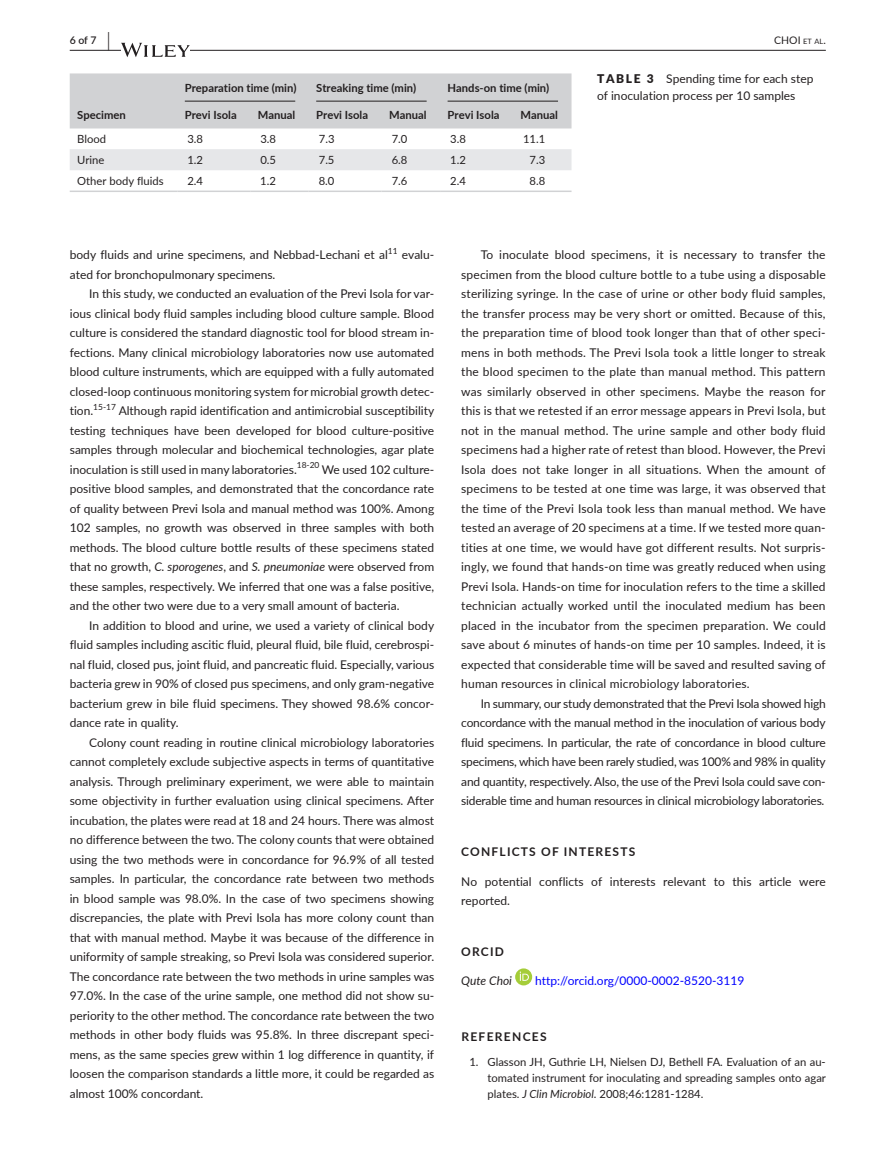
<style>
.page{position:relative;width:893px;height:1174px;background:#fff}
.page>*{position:absolute;margin:0;border:0;box-sizing:border-box;transform-origin:0 0}
.t1{font:12px/19.5px "Lato";color:#231f20;text-align:justify}
.t2{font:12px "Lato";color:#00f}
.t3{font:700 12px "Lato";letter-spacing:.1em;color:#231f20}
.t4{font:italic 12px "Lato";color:#231f20}
.t5{font:11.25px/15.8px "Lato";color:#231f20;text-align:justify}
.t6{font:700 11.25px "Lato";color:#231f20}
.t7{font:10.5px "Lato";color:#231f20}
.t8{font:600 10.5px "Lato";color:#231f20}
.s1{font-size:19.5px}
.s2{font-size:7.35px}
.s3{font-weight:900}
.s4{font-style:italic}
</style>
<div class="page">
<hr style="left:70px;top:50px;width:756px;height:1px;background:#231f20">
<svg style="left:121px;top:43px;width:69px;height:14px"></svg>
<svg style="left:515px;top:968px;width:17px;height:17px"></svg>
<svg style="left:520px;top:971px;width:9px;height:9px"></svg>
<div style="left:70px;top:73px;width:501px;height:55px;background:#d1d2d4"></div>
<div style="left:70px;top:149px;width:501px;height:21px;background:#e6e7e9"></div>
<hr style="left:70px;top:190px;width:107px;height:2px;background:#d1d2d4">
<hr style="left:177px;top:190px;width:73px;height:2px;background:#d1d2d4">
<hr style="left:250px;top:190px;width:59px;height:2px;background:#d1d2d4">
<hr style="left:309px;top:190px;width:73px;height:2px;background:#d1d2d4">
<hr style="left:382px;top:190px;width:58px;height:2px;background:#d1d2d4">
<hr style="left:440px;top:190px;width:73px;height:2px;background:#d1d2d4">
<hr style="left:513px;top:190px;width:58px;height:2px;background:#d1d2d4">
<hr style="left:185px;top:101px;width:110px;height:1px;background:#231f20">
<hr style="left:316px;top:101px;width:111px;height:1px;background:#231f20">
<hr style="left:448px;top:101px;width:110px;height:1px;background:#231f20">
<p class="t8" style="left:70px;top:33px;width:42px">6 of 7 <span class="s1">|</span></p>
<p class="t7" style="left:774px;top:33px;width:53px">CHOI <span class="s2">et al</span>.</p>
<p class="t6" style="left:77px;top:107px;width:50px">Specimen</p>
<p class="t6" style="left:185px;top:79px;width:113px">Preparation time (min)</p>
<p class="t6" style="left:316px;top:79px;width:102px">Streaking time (min)</p>
<p class="t6" style="left:448px;top:79px;width:103px">Hands-on time (min)</p>
<p class="t6" style="left:185px;top:107px;width:53px">Previ Isola</p>
<p class="t6" style="left:258px;top:107px;width:39px">Manual</p>
<p class="t6" style="left:316px;top:107px;width:53px">Previ Isola</p>
<p class="t6" style="left:389px;top:107px;width:39px">Manual</p>
<p class="t6" style="left:448px;top:107px;width:53px">Previ Isola</p>
<p class="t6" style="left:520px;top:107px;width:39px">Manual</p>
<p class="t5" style="left:77px;top:131px;width:30px">Blood</p>
<p class="t5" style="left:187px;top:131px;width:17px">3.8</p>
<p class="t5" style="left:260px;top:131px;width:17px">3.8</p>
<p class="t5" style="left:319px;top:131px;width:17px">7.3</p>
<p class="t5" style="left:392px;top:131px;width:17px">7.0</p>
<p class="t5" style="left:450px;top:131px;width:17px">3.8</p>
<p class="t5" style="left:523px;top:131px;width:24px">11.1</p>
<p class="t5" style="left:77px;top:152px;width:29px">Urine</p>
<p class="t5" style="left:187px;top:152px;width:17px">1.2</p>
<p class="t5" style="left:260px;top:152px;width:17px">0.5</p>
<p class="t5" style="left:319px;top:152px;width:17px">7.5</p>
<p class="t5" style="left:392px;top:152px;width:17px">6.8</p>
<p class="t5" style="left:450px;top:152px;width:17px">1.2</p>
<p class="t5" style="left:530px;top:152px;width:17px">7.3</p>
<p class="t5" style="left:77px;top:173px;width:88px">Other body fluids</p>
<p class="t5" style="left:187px;top:173px;width:17px">2.4</p>
<p class="t5" style="left:260px;top:173px;width:17px">1.2</p>
<p class="t5" style="left:319px;top:173px;width:17px">8.0</p>
<p class="t5" style="left:392px;top:173px;width:17px">7.6</p>
<p class="t5" style="left:450px;top:173px;width:17px">2.4</p>
<p class="t5" style="left:530px;top:173px;width:17px">8.8</p>
<p class="t1" style="left:597px;top:70px;width:218px;line-height:16.5px"><span class="s3">TABLE 3</span> Spending time for each step of inoculation process per 10 samples</p>
<p class="t1" style="left:70px;top:244px;width:366px">body fluids and urine specimens, and Nebbad-Lechani et al<sup>11</sup> evalu&shy;ated for bronchopulmonary specimens.</p>
<p class="t1" style="left:70px;top:283px;width:366px;text-indent:20px">In this study, we conducted an evaluation of the Previ Isola for var&shy;ious clinical body fluid samples including blood culture sample. Blood culture is considered the standard diagnostic tool for blood stream in&shy;fections. Many clinical microbiology laboratories now use automated blood culture instruments, which are equipped with a fully automated closed-loop continuous monitoring system for microbial growth detec&shy;tion.<sup>15-17</sup> Although rapid identification and antimicrobial susceptibility testing techniques have been developed for blood culture-positive samples through molecular and biochemical technologies, agar plate inoculation is still used in many laboratories.<sup>18-20</sup> We used 102 culture&shy;positive blood samples, and demonstrated that the concordance rate of quality between Previ Isola and manual method was 100%. Among 102 samples, no growth was observed in three samples with both methods. The blood culture bottle results of these specimens stated that no growth, <span class="s4">C. sporogenes</span>, and <span class="s4">S. pneumoniae</span> were observed from these samples, respectively. We inferred that one was a false positive, and the other two were due to a very small amount of bacteria.</p>
<p class="t1" style="left:70px;top:615px;width:366px;text-indent:20px">In addition to blood and urine, we used a variety of clinical body fluid samples including ascitic fluid, pleural fluid, bile fluid, cerebrospi&shy;nal fluid, closed pus, joint fluid, and pancreatic fluid. Especially, various bacteria grew in 90% of closed pus specimens, and only gram-negative bacterium grew in bile fluid specimens. They showed 98.6% concor&shy;dance rate in quality.</p>
<p class="t1" style="left:70px;top:732px;width:366px;text-indent:20px">Colony count reading in routine clinical microbiology laboratories cannot completely exclude subjective aspects in terms of quantitative analysis. Through preliminary experiment, we were able to maintain some objectivity in further evaluation using clinical specimens. After incubation, the plates were read at 18 and 24 hours. There was almost no difference between the two. The colony counts that were obtained using the two methods were in concordance for 96.9% of all tested samples. In particular, the concordance rate between two methods in blood sample was 98.0%. In the case of two specimens showing discrepancies, the plate with Previ Isola has more colony count than that with manual method. Maybe it was because of the difference in uniformity of sample streaking, so Previ Isola was considered superior.<br>The concordance rate between the two methods in urine samples was 97.0%. In the case of the urine sample, one method did not show su&shy;periority to the other method. The concordance rate between the two methods in other body fluids was 95.8%. In three discrepant speci&shy;mens, as the same species grew within 1 log difference in quantity, if loosen the comparison standards a little more, it could be regarded as almost 100% concordant.</p>
<p class="t1" style="left:461px;top:244px;width:366px;text-indent:20px">To inoculate blood specimens, it is necessary to transfer the specimen from the blood culture bottle to a tube using a disposable sterilizing syringe. In the case of urine or other body fluid samples, the transfer process may be very short or omitted. Because of this, the preparation time of blood took longer than that of other speci&shy;mens in both methods. The Previ Isola took a little longer to streak the blood specimen to the plate than manual method. This pattern was similarly observed in other specimens. Maybe the reason for this is that we retested if an error message appears in Previ Isola, but not in the manual method. The urine sample and other body fluid specimens had a higher rate of retest than blood. However, the Previ Isola does not take longer in all situations. When the amount of specimens to be tested at one time was large, it was observed that the time of the Previ Isola took less than manual method. We have tested an average of 20 specimens at a time. If we tested more quan&shy;tities at one time, we would have got different results. Not surpris&shy;ingly, we found that hands-on time was greatly reduced when using Previ Isola. Hands-on time for inoculation refers to the time a skilled technician actually worked until the inoculated medium has been placed in the incubator from the specimen preparation. We could save about 6 minutes of hands-on time per 10 samples. Indeed, it is expected that considerable time will be saved and resulted saving of human resources in clinical microbiology laboratories.</p>
<p class="t1" style="left:461px;top:693px;width:366px;text-indent:20px">In summary, our study demonstrated that the Previ Isola showed high concordance with the manual method in the inoculation of various body fluid specimens. In particular, the rate of concordance in blood culture specimens, which have been rarely studied, was 100% and 98% in quality and quantity, respectively. Also, the use of the Previ Isola could save con&shy;siderable time and human resources in clinical microbiology laboratories.</p>
<p class="t3" style="left:461px;top:843px;width:176px">CONFLICTS OF INTERESTS</p>
<p class="t1" style="left:461px;top:871px;width:366px">No potential conflicts of interests relevant to this article were reported.</p>
<p class="t3" style="left:461px;top:943px;width:44px">ORCID</p>
<p class="t4" style="left:461px;top:972px;width:52px">Qute Choi</p>
<p class="t2" style="left:535px;top:972px;width:211px">http://orcid.org/0000-0002-8520-3119</p>
<p class="t3" style="left:461px;top:1027px;width:87px">REFERENCES</p>
<p class="t5" style="left:488px;top:1054px;width:340px;text-indent:-18px">1. Glasson JH, Guthrie LH, Nielsen DJ, Bethell FA. Evaluation of an au&shy;tomated instrument for inoculating and spreading samples onto agar plates. <span class="s4">J Clin Microbiol</span>. 2008;46:1281‐1284.</p>
</div>
